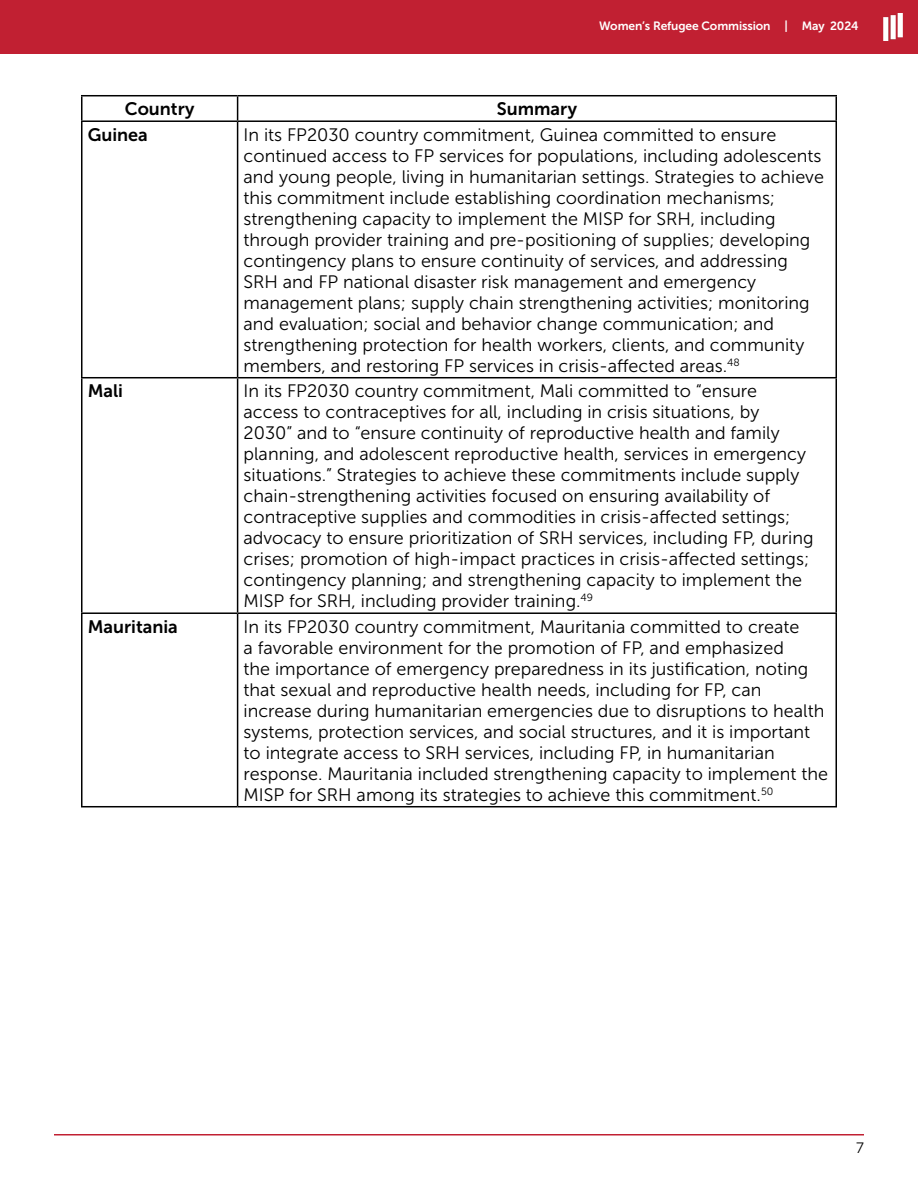
<style>
.page{position:relative;width:918px;height:1188px;background:#fff}
.page>*{position:absolute;margin:0;border:0;box-sizing:border-box;transform-origin:0 0}
.Table_text{font:18px/21px "Museo Sans 300";color:#000}
.Table_text-2{font:18px "Museo Sans 700";color:#000}
.Table_and_box_head{font:18px "Museo Sans 700";color:#000}
.t1{font:15px "Museo Sans 300";color:#000}
.t2{font:12px "Museo Sans 700";letter-spacing:-.01em;color:#fff}
</style>
<div class="page">
<div style="left:0;top:0;width:918px;height:54px;background:#c12032"></div>
<hr style="left:54px;top:1134px;width:810px;height:2px;background:#c12032">
<img style="left:883px;top:13px;width:19px;height:28px">
<hr style="left:81px;top:95px;width:157px;height:1px;background:#000">
<svg style="left:81px;top:96px;width:1px;height:24px"></svg>
<hr style="left:238px;top:95px;width:599px;height:1px;background:#000">
<svg style="left:237px;top:96px;width:1px;height:24px"></svg>
<svg style="left:836px;top:96px;width:1px;height:24px"></svg>
<hr style="left:81px;top:120px;width:157px;height:2px;background:#000">
<hr style="left:238px;top:120px;width:599px;height:2px;background:#000">
<hr style="left:237px;top:378px;width:1px;height:234px;background:#000">
<hr style="left:81px;top:378px;width:1px;height:234px;background:#000">
<hr style="left:836px;top:378px;width:1px;height:234px;background:#000">
<hr style="left:81px;top:612px;width:157px;height:2px;background:#000">
<hr style="left:81px;top:614px;width:1px;height:192px;background:#000">
<hr style="left:238px;top:612px;width:599px;height:2px;background:#000">
<hr style="left:237px;top:614px;width:1px;height:192px;background:#000">
<hr style="left:836px;top:614px;width:1px;height:192px;background:#000">
<hr style="left:81px;top:806px;width:157px;height:1px;background:#000">
<hr style="left:238px;top:806px;width:599px;height:1px;background:#000">
<hr style="left:81px;top:122px;width:1px;height:255px;background:#000">
<hr style="left:237px;top:122px;width:1px;height:255px;background:#000">
<hr style="left:836px;top:122px;width:1px;height:255px;background:#000">
<hr style="left:81px;top:377px;width:157px;height:1px;background:#000">
<hr style="left:238px;top:377px;width:599px;height:1px;background:#000">
<p class="t2" style="left:599px;top:19px;width:261px">Women’s Refugee Commission | May 2024</p>
<p class="Table_and_box_head" style="left:125px;top:99px;width:71px">Country</p>
<p class="Table_and_box_head" style="left:497px;top:99px;width:82px">Summary</p>
<p class="Table_text-2" style="left:88px;top:124px;width:62px">Guinea</p>
<p class="Table_text" style="left:244px;top:124px;width:582px">In its FP2030 country commitment, Guinea committed to ensure continued access to FP services for populations, including adolescents and young people, living in humanitarian settings. Strategies to achieve this commitment include establishing coordination mechanisms; strengthening capacity to implement the MISP for SRH, including through provider training and pre-positioning of supplies; developing contingency plans to ensure continuity of services, and addressing SRH and FP national disaster risk management and emergency management plans; supply chain strengthening activities; monitoring and evaluation; social and behavior change communication; and strengthening protection for health workers, clients, and community members, and restoring FP services in crisis-affected areas.<sup>48</sup></p>
<p class="Table_text-2" style="left:88px;top:381px;width:37px">Mali</p>
<p class="Table_text" style="left:244px;top:381px;width:571px">In its FP2030 country commitment, Mali committed to “ensure access to contraceptives for all, including in crisis situations, by<br>2030” and to “ensure continuity of reproductive health and family planning, and adolescent reproductive health, services in emergency situations.” Strategies to achieve these commitments include supply chain-strengthening activities focused on ensuring availability of contraceptive supplies and commodities in crisis-affected settings; advocacy to ensure prioritization of SRH services, including FP, during crises; promotion of high-impact practices in crisis-affected settings; contingency planning; and strengthening capacity to implement the MISP for SRH, including provider training.<sup>49</sup></p>
<p class="Table_text-2" style="left:88px;top:616px;width:92px">Mauritania</p>
<p class="Table_text" style="left:244px;top:616px;width:586px">In its FP2030 country commitment, Mauritania committed to create<br>a favorable environment for the promotion of FP, and emphasized<br>the importance of emergency preparedness in its justification, noting that sexual and reproductive health needs, including for FP, can increase during humanitarian emergencies due to disruptions to health systems, protection services, and social structures, and it is important to integrate access to SRH services, including FP, in humanitarian response. Mauritania included strengthening capacity to implement the MISP for SRH among its strategies to achieve this commitment.<sup>50</sup></p>
<p class="t1" style="left:856px;top:1140px;width:9px">7</p>
</div>
